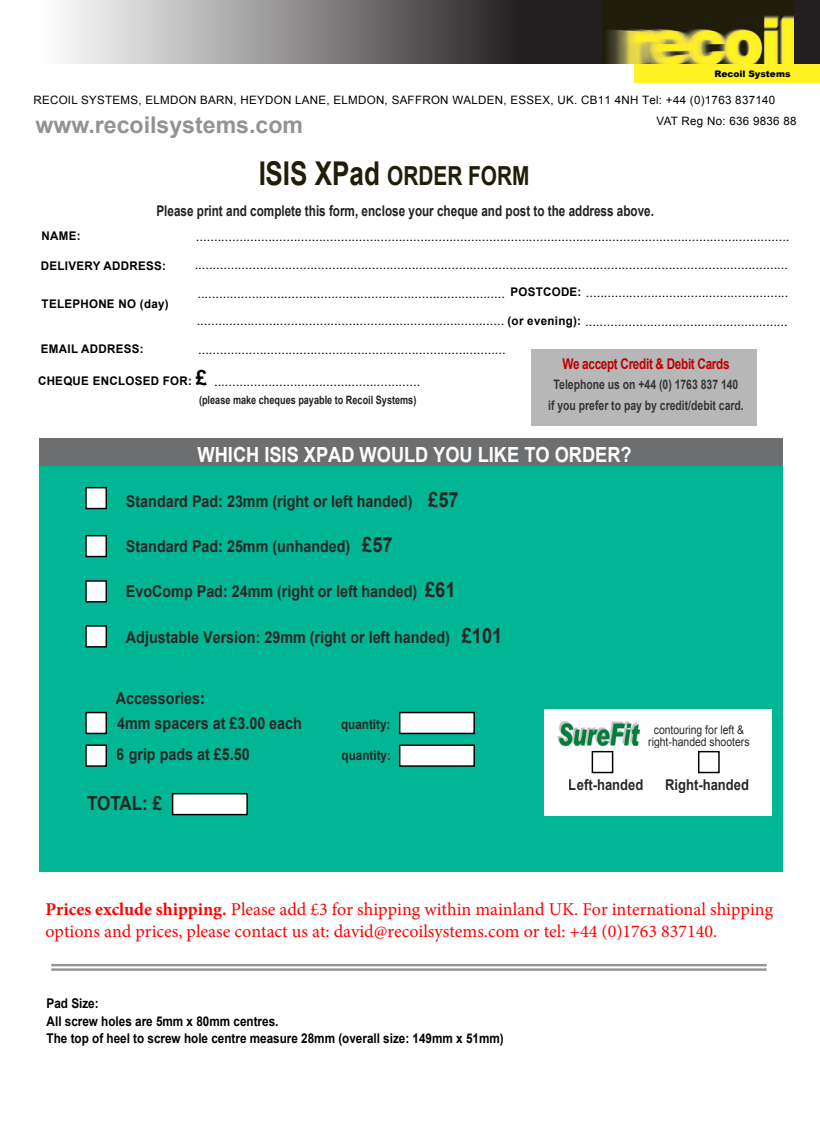
<style>
.page{position:relative;width:820px;height:1126px;background:#fff}
.page>*{position:absolute;margin:0;border:0;box-sizing:border-box;transform-origin:0 0}
.t1{font:700 26.25px "Arial";color:#201d0a;scale:.79 1}
.t2{font:700 23.1px "Arial";color:#919396}
.t3{font:700 20.85px "Arial";color:#fff;scale:.87 1}
.t4{font:700 19.5px "Arial";letter-spacing:-.01em;color:#272727;scale:.87 1}
.t5{font:18px/21.5px "Minion Pro";color:#f00}
.t6{font:700 16.35px "Arial";color:#272727;scale:.87 1}
.t7{font:700 14.85px "Arial";color:#272727;scale:.87 1}
.t8{font:700 14.7px "Arial";color:#212121;scale:.79 1}
.t9{font:700 14.7px "Arial";letter-spacing:-.025em;color:#be0000;scale:.79 1}
.t10{font:13.35px/28px "Arial";color:#000}
.t11{font:700 13.35px/17.9px "Arial";color:#000;scale:.87 1}
.t12{font:700 13.35px "Arial";color:#272727;scale:.87 1}
.t13{font:700 13.05px/20.9px "Arial";color:#353535;text-align:center;scale:.79 1}
.t14{font:700 11.85px "Arial";letter-spacing:.025em;color:#000}
.t15{font:11.85px/11.9px "Arial";color:#272727;text-align:center;scale:.87 1}
.t16{font:11.55px "Arial";letter-spacing:.025em;color:#000}
.t17{font:700 11.55px "Arial";color:#212121;scale:.79 1}
.t18{font:900 9px "Arial";color:#000}
.s1{font-size:32.85px}
.s2{font-size:20.85px}
.s3{color:#000}
.s4{font-weight:700}
</style>
<div class="page">
<div style="left:40px;top:449px;width:742px;height:423px;background:#00b694"></div>
<div style="left:399px;top:712px;width:75px;height:22px;background:#fff;border:1px solid #000"></div>
<div style="left:172px;top:793px;width:76px;height:22px;background:#fff;border:1px solid #000"></div>
<div style="left:399px;top:744px;width:75px;height:23px;background:#fff;border:1px solid #000"></div>
<div style="left:544px;top:710px;width:227px;height:106px;background:#fff"></div>
<img style="left:557px;top:721px;width:84px;height:26px">
<div style="left:40px;top:439px;width:742px;height:27px;background:#6c6e70"></div>
<div style="left:85px;top:487px;width:22px;height:22px;background:#fff;border:1px solid #000"></div>
<hr style="left:51px;top:964px;width:715px;height:2px;background:#969696">
<hr style="left:51px;top:968px;width:715px;height:3px;background:#969696">
<div style="left:530px;top:350px;width:226px;height:76px;background:#b7b7b7"></div>
<div style="left:85px;top:535px;width:22px;height:22px;background:#fff;border:1px solid #000"></div>
<div style="left:85px;top:580px;width:22px;height:22px;background:#fff;border:1px solid #000"></div>
<div style="left:85px;top:712px;width:22px;height:22px;background:#fff;border:1px solid #000"></div>
<div style="left:591px;top:751px;width:22px;height:22px;background:#fff;border:1px solid #000"></div>
<div style="left:697px;top:751px;width:22px;height:22px;background:#fff;border:1px solid #000"></div>
<div style="left:634px;top:63px;width:185px;height:19px;background:#fff323"></div>
<svg style="left:65px;top:0;width:754px;height:63px"></svg>
<img style="left:602px;top:0;width:190px;height:63px">
<div style="left:85px;top:744px;width:22px;height:23px;background:#fff;border:1px solid #000"></div>
<div style="left:85px;top:625px;width:22px;height:22px;background:#fff;border:1px solid #000"></div>
<p class="t18" style="left:714px;top:67px;width:77px">Recoil Systems</p>
<p class="t16" style="left:33px;top:92px;width:743px">RECOIL SYSTEMS, ELMDON BARN, HEYDON LANE, ELMDON, SAFFRON WALDEN, ESSEX, UK. CB11 4NH Tel: +44 (0)1763 837140</p>
<h2 class="t2" style="left:35px;top:110px;width:269px">www.recoilsystems.com</h2>
<p class="t16" style="left:656px;top:113px;width:141px">VAT Reg No: 636 9836 88</p>
<h1 class="t1" style="left:258px;top:158px;width:344px"><span class="s1">ISIS XPad</span> ORDER FORM</h1>
<p class="t8" style="left:156px;top:201px;width:631px">Please print and complete this form, enclose your cheque and post to the address above.</p>
<p class="t14" style="left:42px;top:228px;width:41px">NAME:</p>
<p class="t14" style="left:41px;top:257px;width:126px">DELIVERY ADDRESS:</p>
<p class="t14" style="left:42px;top:296px;width:128px">TELEPHONE NO (day)</p>
<p class="t14" style="left:41px;top:341px;width:104px">EMAIL ADDRESS:</p>
<p class="t14" style="left:38px;top:373px;width:170px">CHEQUE ENCLOSED FOR: <span class="s2">£</span></p>
<p class="t10" style="left:194px;top:222px;width:596px">.................................................................................................................................................................... .................................................................................................................................................................... ..................................................................................... .....................................................................................</p>
<p class="t14" style="left:510px;top:284px;width:73px">POSTCODE:</p>
<p class="t14" style="left:507px;top:313px;width:75px">(or evening):</p>
<p class="t10" style="left:584px;top:278px;width:205px;line-height:29.1px">........................................................ ........................................................</p>
<p class="t10" style="left:198px;top:336px;width:309px">.....................................................................................</p>
<p class="t10" style="left:214px;top:368px;width:208px">.........................................................</p>
<p class="t9" style="left:562px;top:353px;width:213px">We accept Credit &amp; Debit Cards</p>
<p class="t13" style="left:548px;top:375px;width:249px">Telephone us on +44 (0) 1763 837 140<br>if you prefer to pay by credit/debit card.</p>
<p class="t17" style="left:199px;top:392px;width:276px">(please make cheques payable to Recoil Systems)</p>
<h3 class="t3" style="left:197px;top:440px;width:500px">WHICH ISIS XPAD WOULD YOU LIKE TO ORDER?</h3>
<p class="t6" style="left:126px;top:490px;width:384px">Standard Pad: 23mm (right or left handed) <span class="s2">£57</span></p>
<p class="t6" style="left:126px;top:535px;width:308px">Standard Pad: 25mm (unhanded) <span class="s2">£57</span></p>
<p class="t6" style="left:126px;top:581px;width:380px">EvoComp Pad: 24mm (right or left handed) <span class="s2">£61</span></p>
<p class="t6" style="left:126px;top:626px;width:434px">Adjustable Version: 29mm (right or left handed) <span class="s2">£101</span></p>
<p class="t6" style="left:116px;top:688px;width:104px">Accessories<span class="s3">:</span></p>
<p class="t6" style="left:117px;top:712px;width:214px">4mm spacers at £3.00 each</p>
<p class="t12" style="left:341px;top:715px;width:58px">quantity:</p>
<p class="t6" style="left:117px;top:743px;width:154px">6 grip pads at £5.50</p>
<p class="t12" style="left:341px;top:746px;width:58px">quantity:</p>
<h3 class="t4" style="left:87px;top:790px;width:88px">TOTAL: £</h3>
<p class="t15" style="left:648px;top:723px;width:118px">contouring for left &amp; right-handed shooters</p>
<p class="t7" style="left:568px;top:774px;width:87px">Left-handed</p>
<p class="t7" style="left:664px;top:774px;width:98px">Right-handed</p>
<h3 class="t5" style="left:45px;top:899px;width:728px"><span class="s4">Prices exclude shipping.</span> Please add £3 for shipping within mainland UK. For international shipping options and prices, please contact us at: david@recoilsystems.com or tel: +44 (0)1763 837140.</h3>
<p class="t11" style="left:47px;top:994px;width:526px">Pad Size:<br>All screw holes are 5mm x 80mm centres.<br>The top of heel to screw hole centre measure 28mm (overall size: 149mm x 51mm)</p>
</div>
